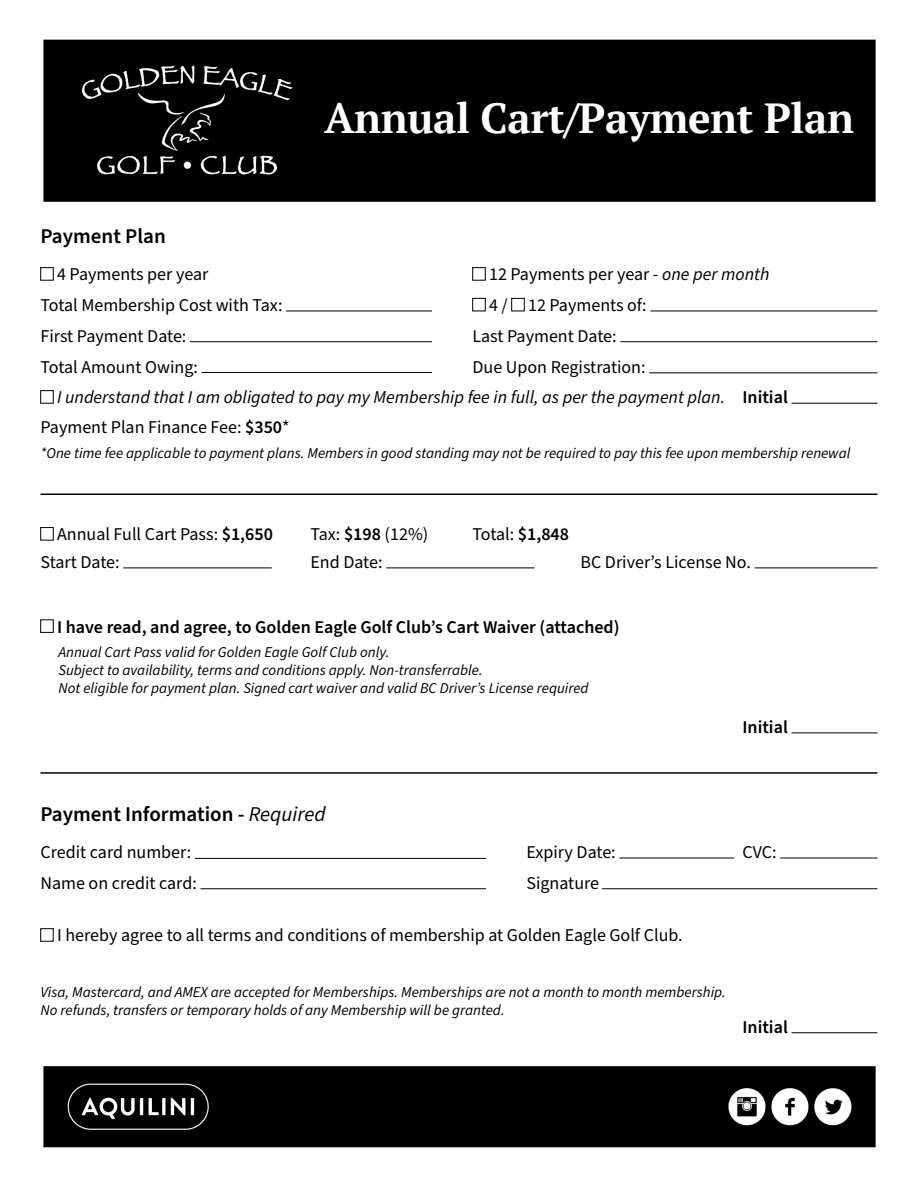
<style>
.page{position:relative;width:918px;height:1188px;background:#fff}
.page>*{position:absolute;margin:0;border:0;box-sizing:border-box;transform-origin:0 0}
.t1{font:700 42px "PT Serif";letter-spacing:-.01em;color:#fff}
.t2{font:600 21px "Source Sans Pro";color:#000}
.t3{font:18px "Source Sans Pro";color:#000}
.t4{font:italic 18px "Source Sans Pro";color:#000}
.t5{font:600 18px "Source Sans Pro";color:#000}
.t6{font:italic 15px/18px "Source Sans Pro";color:#000}
.s1{font-style:italic}
.s2{font-weight:600;font-style:normal}
.s3{font-weight:600}
.s4{font-weight:400;font-style:italic}
</style>
<div class="page">
<img style="left:40px;top:39px;width:838px;height:1109px">
<div style="left:40px;top:527px;width:13px;height:13px;border:1px solid #000"></div>
<hr style="left:123px;top:568px;width:149px;height:1px;background:#000">
<hr style="left:386px;top:568px;width:149px;height:1px;background:#000">
<hr style="left:755px;top:568px;width:123px;height:1px;background:#000">
<div style="left:40px;top:620px;width:13px;height:13px;border:1px solid #000"></div>
<hr style="left:791px;top:733px;width:86px;height:1px;background:#000">
<hr style="left:40px;top:772px;width:838px;height:2px;background:#000">
<hr style="left:40px;top:494px;width:838px;height:1px;background:#000">
<hr style="left:195px;top:858px;width:291px;height:1px;background:#000">
<hr style="left:619px;top:858px;width:115px;height:1px;background:#000">
<hr style="left:780px;top:858px;width:97px;height:1px;background:#000">
<hr style="left:200px;top:889px;width:286px;height:1px;background:#000">
<hr style="left:602px;top:889px;width:276px;height:1px;background:#000">
<div style="left:40px;top:928px;width:13px;height:13px;border:1px solid #000"></div>
<hr style="left:791px;top:1033px;width:86px;height:1px;background:#000">
<div style="left:40px;top:267px;width:13px;height:13px;border:1px solid #000"></div>
<div style="left:472px;top:267px;width:13px;height:13px;border:1px solid #000"></div>
<hr style="left:286px;top:311px;width:146px;height:1px;background:#000">
<div style="left:472px;top:298px;width:13px;height:13px;border:1px solid #000"></div>
<hr style="left:650px;top:311px;width:228px;height:1px;background:#000">
<hr style="left:190px;top:341px;width:242px;height:1px;background:#000">
<hr style="left:620px;top:341px;width:257px;height:1px;background:#000">
<hr style="left:202px;top:372px;width:230px;height:1px;background:#000">
<hr style="left:649px;top:373px;width:228px;height:1px;background:#000">
<div style="left:40px;top:390px;width:13px;height:13px;border:1px solid #000"></div>
<hr style="left:791px;top:403px;width:87px;height:1px;background:#000">
<h1 class="t1" style="left:324px;top:91px;width:532px">Annual Cart/Payment Plan</h1>
<h2 class="t2" style="left:40px;top:222px;width:127px">Payment Plan</h2>
<p class="t3" style="left:57px;top:262px;width:153px">4 Payments per year</p>
<p class="t3" style="left:489px;top:262px;width:282px">12 Payments per year - <span class="s1">one per month</span></p>
<p class="t3" style="left:41px;top:293px;width:244px">Total Membership Cost with Tax:</p>
<p class="t3" style="left:489px;top:293px;width:159px">4 / 12 Payments of:</p>
<p class="t3" style="left:40px;top:324px;width:147px">First Payment Date:</p>
<p class="t3" style="left:472px;top:324px;width:146px">Last Payment Date:</p>
<p class="t3" style="left:40px;top:355px;width:159px">Total Amount Owing:</p>
<p class="t3" style="left:472px;top:355px;width:175px">Due Upon Registration:</p>
<p class="t4" style="left:57px;top:385px;width:732px">I understand that I am obligated to pay my Membership fee in full, as per the payment plan. <span class="s2">Initial</span></p>
<p class="t3" style="left:40px;top:415px;width:251px">Payment Plan Finance Fee: <span class="s3">$350</span>*</p>
<p class="t6" style="left:40px;top:445px;width:812px">*One time fee applicable to payment plans. Members in good standing may not be required to pay this fee upon membership renewal</p>
<p class="t3" style="left:57px;top:522px;width:217px">Annual Full Cart Pass: <span class="s3">$1,650</span></p>
<p class="t3" style="left:310px;top:522px;width:119px">Tax: <span class="s3">$198</span> (12%)</p>
<p class="t3" style="left:472px;top:522px;width:98px">Total: <span class="s3">$1,848</span></p>
<p class="t3" style="left:40px;top:550px;width:81px">Start Date:</p>
<p class="t3" style="left:310px;top:550px;width:74px">End Date:</p>
<p class="t3" style="left:580px;top:550px;width:172px">BC Driver’s License No.</p>
<p class="t5" style="left:57px;top:615px;width:564px">I have read, and agree, to Golden Eagle Golf Club’s Cart Waiver (attached)</p>
<p class="t6" style="left:58px;top:644px;width:532px">Annual Cart Pass valid for Golden Eagle Golf Club only.<br>Subject to availability, terms and conditions apply. Non-transferrable.<br>Not eligible for payment plan. Signed cart waiver and valid BC Driver’s License required</p>
<p class="t5" style="left:742px;top:715px;width:47px">Initial</p>
<h2 class="t2" style="left:40px;top:800px;width:287px">Payment Information - <span class="s4">Required</span></h2>
<p class="t3" style="left:40px;top:840px;width:152px">Credit card number:</p>
<p class="t3" style="left:526px;top:840px;width:91px">Expiry Date:</p>
<p class="t3" style="left:742px;top:840px;width:36px">CVC:</p>
<p class="t3" style="left:40px;top:871px;width:158px">Name on credit card:</p>
<p class="t3" style="left:526px;top:871px;width:74px">Signature</p>
<p class="t3" style="left:57px;top:923px;width:627px">I hereby agree to all terms and conditions of membership at Golden Eagle Golf Club.</p>
<p class="t6" style="left:40px;top:983px;width:687px">Visa, Mastercard, and AMEX are accepted for Memberships. Memberships are not a month to month membership.<br>No refunds, transfers or temporary holds of any Membership will be granted.</p>
<p class="t5" style="left:742px;top:1015px;width:47px">Initial</p>
</div>
